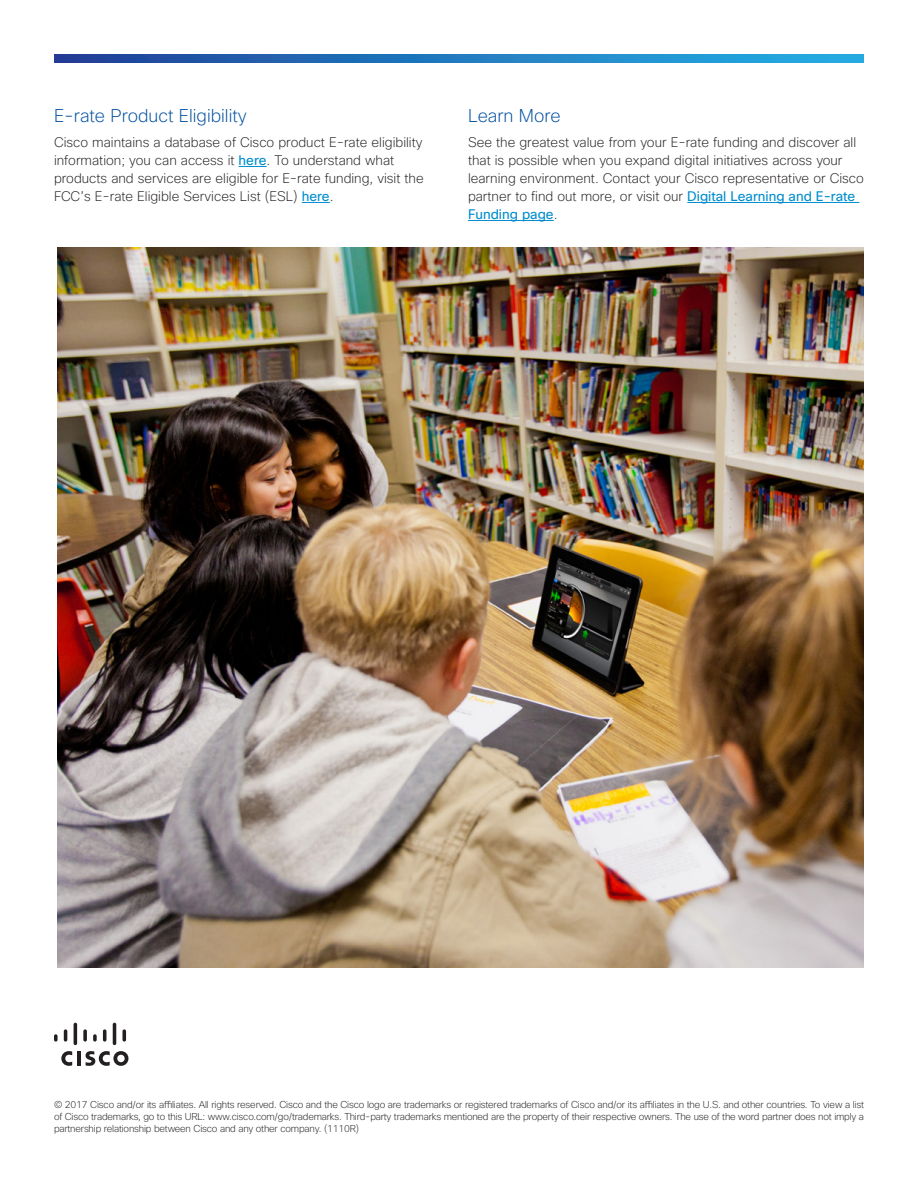
<style>
.page{position:relative;width:918px;height:1188px;background:#fff}
.page>*{position:absolute;margin:0;border:0;box-sizing:border-box;transform-origin:0 0}
.Subhead_1{font:200 18px "Cisco Sans";color:#014f9e}
.Body_1{font:200 13.5px/18px "Cisco Sans";color:#231f20}
.t1{font:200 9.75px/12px "Cisco Sans";letter-spacing:-.02em;color:#231f20;text-align:justify}
.s1{font-weight:400;color:#008dce}
</style>
<div class="page">
<svg style="left:54px;top:54px;width:810px;height:8px;background:#2279be"></svg>
<svg style="left:239px;top:166px;width:28px;height:1px"></svg>
<svg style="left:302px;top:202px;width:28px;height:1px"></svg>
<hr style="left:687px;top:202px;width:172px;height:1px;background:#008dce">
<hr style="left:468px;top:220px;width:86px;height:1px;background:#008dce">
<hr style="left:77px;top:1051px;width:4px;height:15px;background:#231f20">
<svg style="left:61px;top:1051px;width:11px;height:15px"></svg>
<svg style="left:86px;top:1051px;width:42px;height:15px"></svg>
<svg style="left:54px;top:1034px;width:4px;height:8px"></svg>
<svg style="left:64px;top:1029px;width:3px;height:13px"></svg>
<hr style="left:74px;top:1023px;width:3px;height:22px;background:#231f20;border-radius:2px">
<svg style="left:83px;top:1029px;width:4px;height:13px"></svg>
<svg style="left:93px;top:1034px;width:4px;height:8px"></svg>
<svg style="left:103px;top:1029px;width:3px;height:13px"></svg>
<hr style="left:113px;top:1023px;width:3px;height:22px;background:#231f20;border-radius:2px">
<svg style="left:122px;top:1029px;width:4px;height:13px"></svg>
<img style="left:57px;top:247px;width:807px;height:720px">
<p class="Subhead_1" style="left:54px;top:104px;width:194px">E-rate Product Eligibility</p>
<p class="Body_1" style="left:54px;top:133px;width:371px">Cisco maintains a database of Cisco product E-rate eligibility information; you can access it <span class="s1">here</span>. To understand what products and services are eligible for E-rate funding, visit the FCC’s E-rate Eligible Services List (ESL) <span class="s1">here</span>.</p>
<p class="Subhead_1" style="left:468px;top:104px;width:94px">Learn More</p>
<p class="Body_1" style="left:468px;top:133px;width:397px">See the greatest value from your E-rate funding and discover all that is possible when you expand digital initiatives across your learning environment. Contact your Cisco representative or Cisco partner to find out more, or visit our <span class="s1">Digital Learning and E-rate Funding page</span>.</p>
<p class="t1" style="left:54px;top:1099px;width:812px">© 2017 Cisco and/or its affiliates. All rights reserved. Cisco and the Cisco logo are trademarks or registered trademarks of Cisco and/or its affiliates in the U.S. and other countries. To view a list of Cisco trademarks, go to this URL: www.cisco.com/go/trademarks. Third-party trademarks mentioned are the property of their respective owners. The use of the word partner does not imply a partnership relationship between Cisco and any other company. (1110R)</p>
</div>
